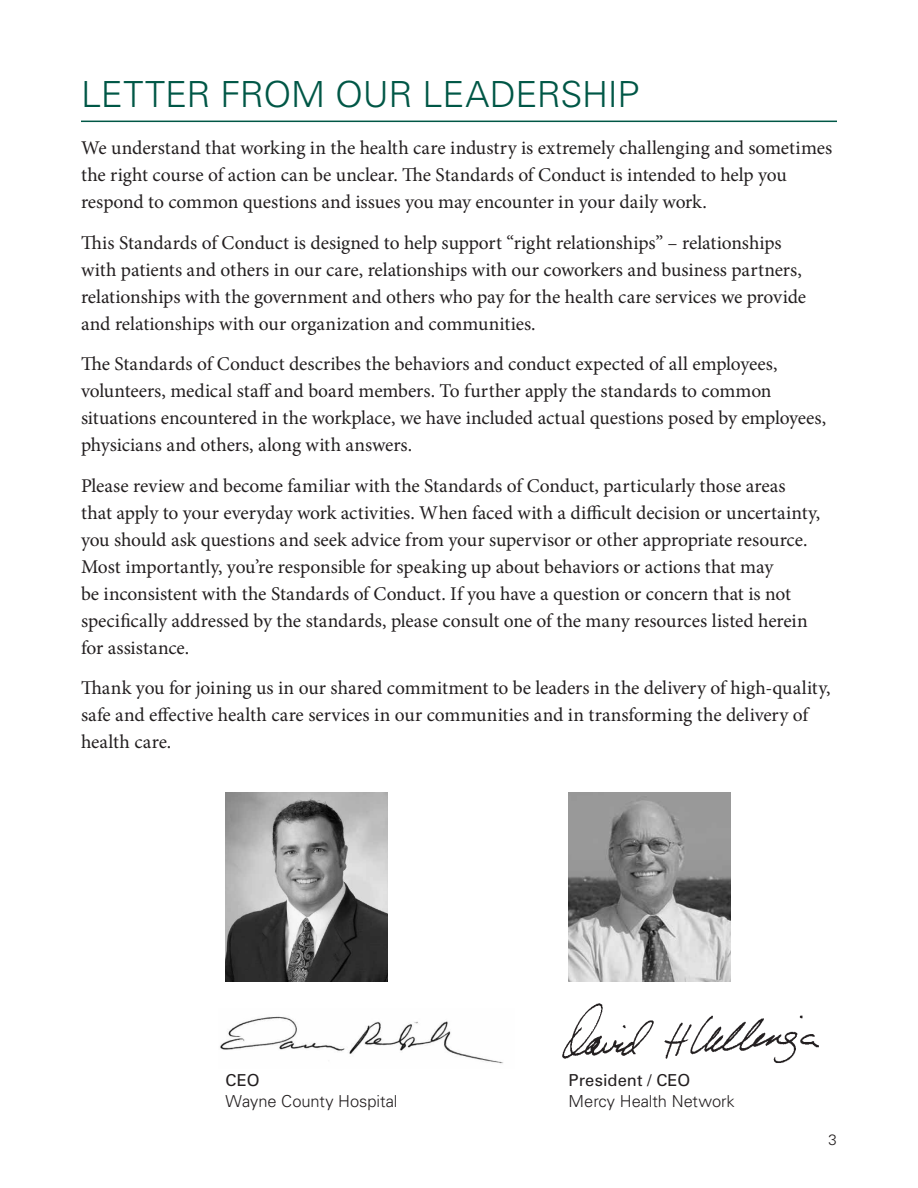
<style>
.page{position:relative;width:918px;height:1188px;background:#fff}
.page>*{position:absolute;margin:0;border:0;box-sizing:border-box;transform-origin:0 0}
.t1{font:300 36px "Univers LT Std";letter-spacing:-.005em;color:#005746}
.t2{font:19.5px/27px "Minion Pro";letter-spacing:-.005em;color:#231f20}
.t3{font:300 16.5px "Univers LT Std";letter-spacing:-.005em;color:#231f20}
.t4{font:16.5px "Univers LT Std";letter-spacing:.005em;color:#231f20}
.t5{font:300 15px "Univers LT Std";color:#231f20}
</style>
<div class="page">
<hr style="left:81px;top:121px;width:756px;height:1px;background:#005746">
<img style="left:569px;top:793px;width:162px;height:189px">
<img style="left:226px;top:793px;width:162px;height:189px">
<img style="left:562px;top:1003px;width:257px;height:60px">
<img style="left:220px;top:1016px;width:283px;height:48px">
<h1 class="t1" style="left:81px;top:73px;width:560px">LETTER FROM OUR LEADERSHIP</h1>
<p class="t2" style="left:81px;top:135px;width:753px">We understand that working in the health care industry is extremely challenging and sometimes the right course of action can be unclear. The Standards of Conduct is intended to help you respond to common questions and issues you may encounter in your daily work.</p>
<p class="t2" style="left:81px;top:229px;width:727px">This Standards of Conduct is designed to help support “right relationships” – relationships with patients and others in our care, relationships with our coworkers and business partners, relationships with the government and others who pay for the health care services we provide and relationships with our organization and communities.</p>
<p class="t2" style="left:81px;top:351px;width:747px">The Standards of Conduct describes the behaviors and conduct expected of all employees, volunteers, medical staff and board members. To further apply the standards to common situations encountered in the workplace, we have included actual questions posed by employees, physicians and others, along with answers.</p>
<p class="t2" style="left:81px;top:472px;width:741px">Please review and become familiar with the Standards of Conduct, particularly those areas that apply to your everyday work activities. When faced with a difficult decision or uncertainty, you should ask questions and seek advice from your supervisor or other appropriate resource.<br>Most importantly, you’re responsible for speaking up about behaviors or actions that may<br>be inconsistent with the Standards of Conduct. If you have a question or concern that is not specifically addressed by the standards, please consult one of the many resources listed herein for assistance.</p>
<p class="t2" style="left:81px;top:675px;width:751px">Thank you for joining us in our shared commitment to be leaders in the delivery of high-quality, safe and effective health care services in our communities and in transforming the delivery of health care.</p>
<p class="t4" style="left:226px;top:1070px;width:35px">CEO</p>
<p class="t3" style="left:226px;top:1091px;width:173px">Wayne County Hospital</p>
<p class="t4" style="left:569px;top:1070px;width:123px">President / CEO</p>
<p class="t3" style="left:569px;top:1091px;width:168px">Mercy Health Network</p>
<p class="t5" style="left:829px;top:1131px;width:10px">3</p>
</div>
